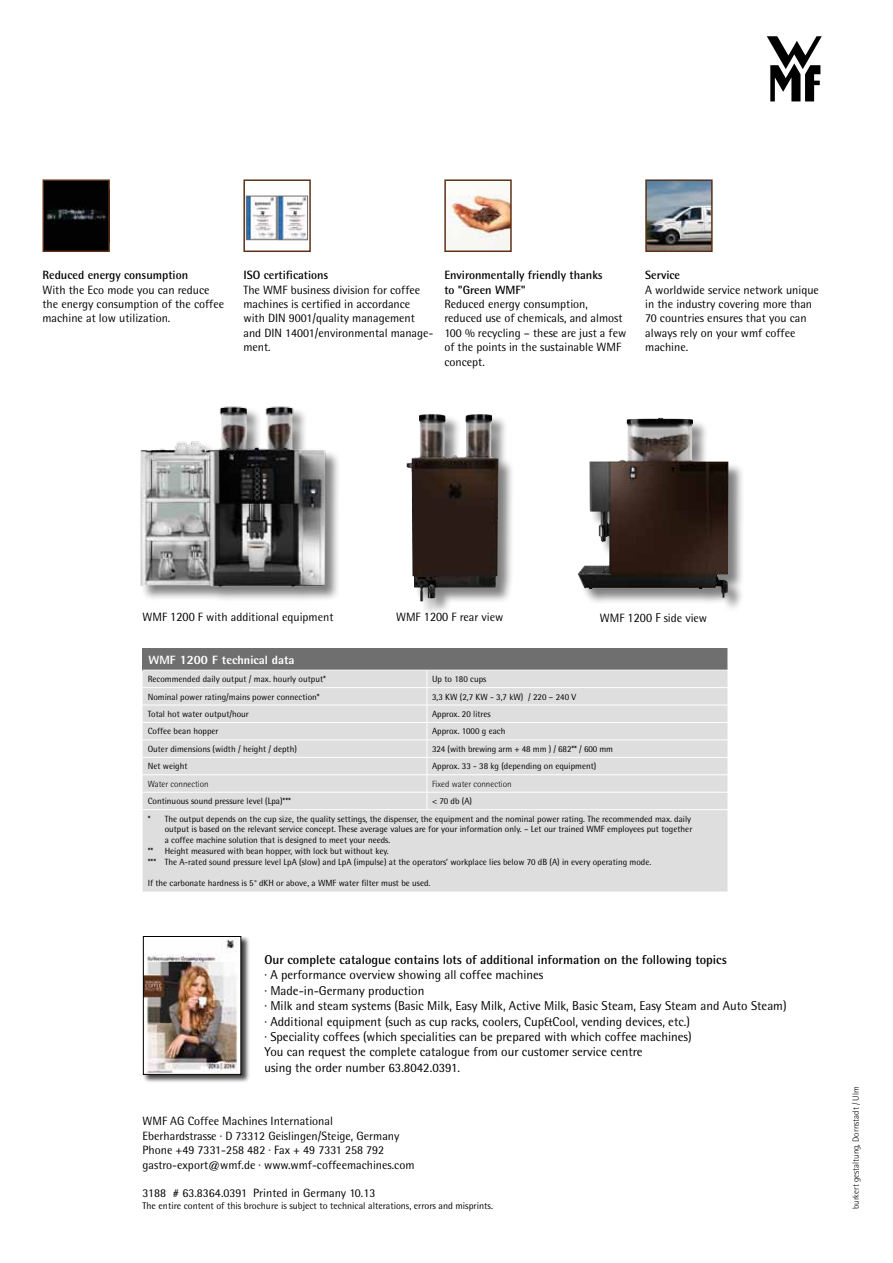
<style>
.page{position:relative;width:893px;height:1263px;background:#fff}
.page>*{position:absolute;margin:0;border:0;box-sizing:border-box;transform-origin:0 0}
.t1{font:12.9px/15.5px "WMF Rotis";color:#000}
.t2{font:500 12.9px "WMF Rotis";color:#000}
.t3{font:12px/14.4px "WMF Rotis";color:#000}
.t4{font:500 12px/14.4px "WMF Rotis";color:#000}
.t5{font:700 12px "WMF Rotis";color:#fff}
.t6{font:9.75px "WMF Rotis";color:#000}
.t7{font:9px/10.8px "WMF Rotis";color:#000}
.t8{font:300 9px "WMF Rotis";color:#000}
.s1{font-size:12.9px}
.s2{font-size:12.75px}
</style>
<div class="page">
<div style="left:407px;top:414px;width:108px;height:203px;background:#000;opacity:.5"></div>
<img style="left:407px;top:414px;width:91px;height:187px">
<img style="left:140px;top:406px;width:198px;height:194px">
<div style="left:579px;top:418px;width:166px;height:195px;background:#000;opacity:.5"></div>
<img style="left:577px;top:418px;width:151px;height:180px">
<svg style="left:767px;top:36px;width:55px;height:65px"></svg>
<div style="left:143px;top:648px;width:585px;height:22px;background:#706f6f"></div>
<div style="left:143px;top:671px;width:585px;height:220px;background:#dedede"></div>
<hr style="left:143px;top:687px;width:284px;height:1px;background:#fff">
<hr style="left:427px;top:687px;width:301px;height:1px;background:#fff">
<hr style="left:143px;top:705px;width:284px;height:1px;background:#fff">
<hr style="left:427px;top:705px;width:301px;height:1px;background:#fff">
<hr style="left:143px;top:722px;width:284px;height:1px;background:#fff">
<hr style="left:427px;top:722px;width:301px;height:1px;background:#fff">
<hr style="left:143px;top:739px;width:284px;height:1px;background:#fff">
<hr style="left:427px;top:739px;width:301px;height:1px;background:#fff">
<hr style="left:143px;top:757px;width:284px;height:1px;background:#fff">
<hr style="left:427px;top:757px;width:301px;height:1px;background:#fff">
<hr style="left:143px;top:774px;width:284px;height:1px;background:#fff">
<hr style="left:427px;top:774px;width:301px;height:1px;background:#fff">
<hr style="left:143px;top:792px;width:284px;height:1px;background:#fff">
<hr style="left:427px;top:792px;width:301px;height:1px;background:#fff">
<svg style="left:427px;top:670px;width:1px;height:139px"></svg>
<hr style="left:143px;top:809px;width:284px;height:1px;background:#fff">
<hr style="left:427px;top:809px;width:301px;height:1px;background:#fff">
<div style="left:143px;top:936px;width:107px;height:148px;background:#000;opacity:.75"></div>
<img style="left:145px;top:938px;width:94px;height:135px">
<div style="left:143px;top:936px;width:98px;height:139px;border:1px solid #000"></div>
<div style="left:43px;top:180px;width:66px;height:71px;background:#000"></div>
<img style="left:46px;top:207px;width:61px;height:17px">
<div style="left:43px;top:179px;width:67px;height:73px;border:2px solid #5a3217"></div>
<img style="left:447px;top:194px;width:62px;height:55px">
<div style="left:444px;top:179px;width:68px;height:73px;border:2px solid #5a3217"></div>
<img style="left:648px;top:182px;width:62px;height:67px">
<div style="left:645px;top:179px;width:68px;height:73px;border:2px solid #5a3217"></div>
<img style="left:279px;top:198px;width:27px;height:40px">
<div style="left:277px;top:196px;width:31px;height:44px;border:1px solid #706f6f"></div>
<img style="left:248px;top:198px;width:26px;height:40px">
<div style="left:246px;top:196px;width:30px;height:44px;border:1px solid #706f6f"></div>
<div style="left:243px;top:179px;width:68px;height:73px;border:2px solid #5a3217"></div>
<h2 class="t4" style="left:43px;top:268px;width:147px">Reduced energy consumption</h2>
<h2 class="t3" style="left:43px;top:282px;width:183px">With the Eco mode you can reduce the energy consumption of the coffee machine at low utilization.</h2>
<h2 class="t4" style="left:243px;top:268px;width:86px">ISO certifications</h2>
<h2 class="t3" style="left:243px;top:282px;width:192px">The WMF business division for coffee machines is certified in accordance with DIN 9001/quality management and DIN 14001/environmental manage&shy;ment.</h2>
<h2 class="t4" style="left:444px;top:268px;width:160px">Environmentally friendly thanks to "Green WMF"</h2>
<h2 class="t3" style="left:444px;top:297px;width:183px">Reduced energy consumption, reduced use of chemicals, and almost<br>100 % recycling – these are just a few of the points in the sustainable WMF concept.</h2>
<h2 class="t4" style="left:645px;top:268px;width:36px">Service</h2>
<h2 class="t3" style="left:645px;top:282px;width:175px">A worldwide service network unique in the industry covering more than<br>70 countries ensures that you can always rely on your wmf coffee machine.</h2>
<h2 class="t3" style="left:143px;top:610px;width:192px">WMF <span class="s1">1200</span> F with additional equipment</h2>
<h2 class="t3" style="left:396px;top:610px;width:109px">WMF <span class="s1">1200</span> F rear view</h2>
<h2 class="t3" style="left:600px;top:610px;width:109px">WMF <span class="s1">1200 F</span> side view</h2>
<h2 class="t5" style="left:149px;top:652px;width:147px">WMF <span class="s2">1200</span> F technical data</h2>
<p class="t7" style="left:148px;top:674px;width:180px">Recommended daily output / max. hourly output*</p>
<p class="t7" style="left:432px;top:674px;width:56px">Up to 180 cups</p>
<p class="t7" style="left:148px;top:691px;width:173px">Nominal power rating/mains power connection*</p>
<p class="t7" style="left:432px;top:691px;width:146px">3,3 KW (2,7 KW - 3,7 kW) / 220 – 240 V</p>
<p class="t7" style="left:148px;top:708px;width:103px">Total hot water output/hour</p>
<p class="t7" style="left:432px;top:708px;width:60px">Approx. 20 litres</p>
<p class="t7" style="left:148px;top:726px;width:72px">Coffee bean hopper</p>
<p class="t7" style="left:432px;top:726px;width:75px">Approx. 1000 g each</p>
<p class="t7" style="left:148px;top:743px;width:151px">Outer dimensions (width / height / depth)</p>
<p class="t7" style="left:432px;top:743px;width:182px">324 (with brewing arm + 48 mm ) / 682** / 600 mm</p>
<p class="t7" style="left:148px;top:761px;width:41px">Net weight</p>
<p class="t7" style="left:432px;top:761px;width:166px">Approx. 33 - 38 kg (depending on equipment)</p>
<p class="t8" style="left:148px;top:778px;width:63px">Water connection</p>
<p class="t8" style="left:432px;top:778px;width:81px">Fixed water connection</p>
<p class="t7" style="left:148px;top:796px;width:145px">Continuous sound pressure level (Lpa)***</p>
<p class="t7" style="left:148px;top:792px;width:545px;line-height:17.4px;text-indent:284px">&lt; 70 db (A)<br>* The output depends on the cup size, the quality settings, the dispenser, the equipment and the nominal power rating. The recommended max. daily</p>
<p class="t7" style="left:165px;top:824px;width:529px">output is based on the relevant service concept. These average values are for your information only. – Let our trained WMF employees put together a coffee machine solution that is designed to meet your needs.</p>
<p class="t7" style="left:148px;top:845px;width:7px">**</p>
<p class="t7" style="left:148px;top:845px;width:505px;text-indent:17px">Height measured with bean hopper, with lock but without key.<br>*** The A-rated sound pressure level LpA (slow) and LpA (impulse) at the operators’ workplace lies below 70 dB (A) in every operating mode.</p>
<p class="t7" style="left:148px;top:878px;width:284px">If the carbonate hardness is 5° dKH or above, a WMF water filter must be used.</p>
<h1 class="t2" style="left:264px;top:952px;width:464px">Our complete catalogue contains lots of additional information on the following topics</h1>
<p class="t1" style="left:264px;top:967px;width:524px">· A performance overview showing all coffee machines<br>· Made-in-Germany production<br>· Milk and steam systems (Basic Milk, Easy Milk, Active Milk, Basic Steam, Easy Steam and Auto Steam) · Additional equipment (such as cup racks, coolers, Cup&amp;Cool, vending devices, etc.)<br>· Speciality coffees (which specialities can be prepared with which coffee machines)<br>You can request the complete catalogue from our customer service centre<br>using the order number 63.8042.0391.</p>
<h2 class="t3" style="left:143px;top:1114px;width:273px">WMF AG Coffee Machines International<br>Eberhardstrasse · D 73312 Geislingen/Steige, Germany Phone +49 7331-258 482 · Fax + 49 7331 258 792 gastro-export@wmf.de · www.wmf-coffeemachines.com</h2>
<h2 class="t3" style="left:143px;top:1186px;width:234px">3188 # 63.8364.0391 Printed in Germany 10.13</h2>
<p class="t6" style="left:143px;top:1200px;width:352px">The entire content of this brochure is subject to technical alterations, errors and misprints.</p>
<p class="t8" style="left:850px;top:1209px;width:124px;rotate:-90deg">burkert gestaltung, Dornstadt / U lm</p>
</div>
